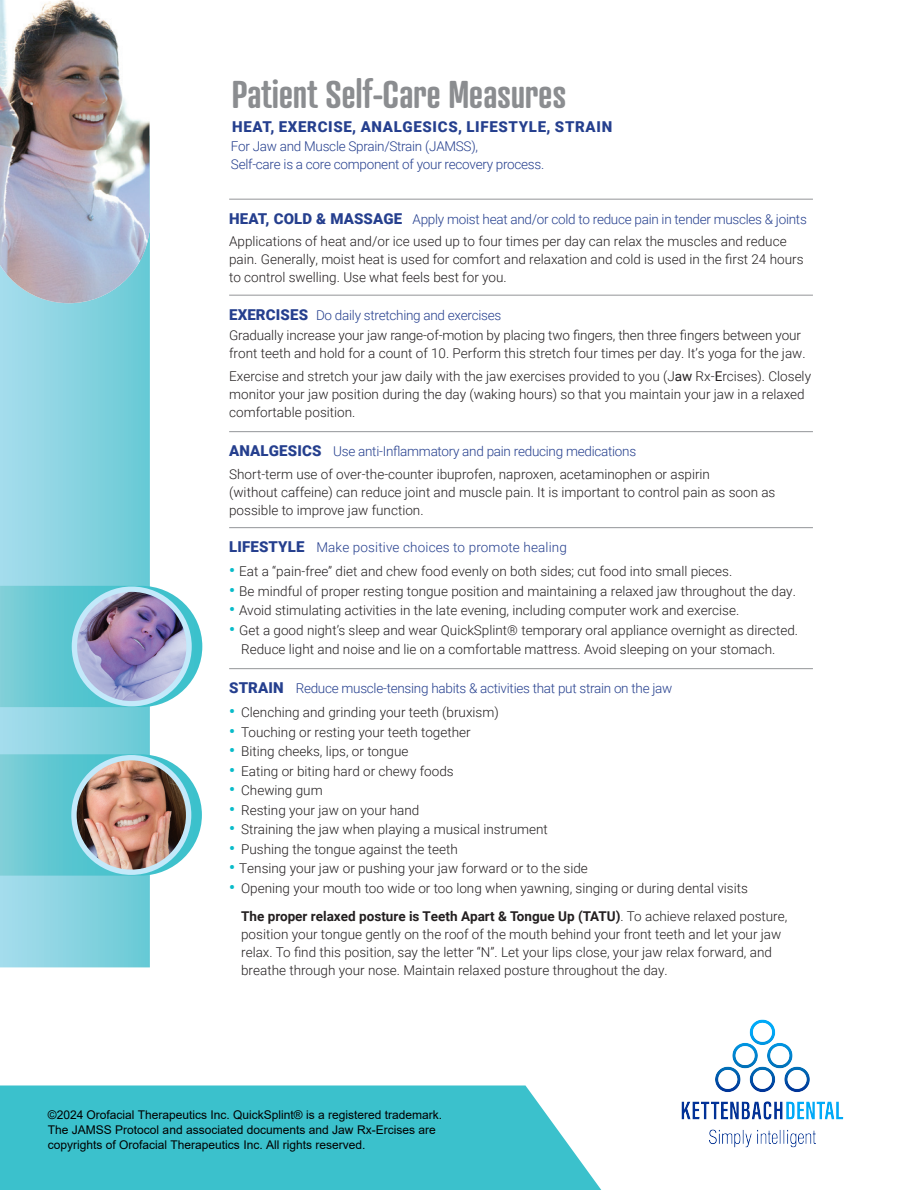
<style>
.page{position:relative;width:917px;height:1190px;background:#fff}
.page>*{position:absolute;margin:0;border:0;box-sizing:border-box;transform-origin:0 0}
.t1{font:600 37.5px "Atrament";letter-spacing:-.01em;color:#8b8d90}
.t2{font:900 15px "Roboto";letter-spacing:.045em;color:#253f8e}
.t3{font:300 13.5px/18px "Roboto";color:#231f20}
.t4{font:300 13.5px/18px "Roboto";letter-spacing:-.02em;color:#253f8e}
.t5{font:300 13.5px "Roboto";letter-spacing:.01em;color:#253f8e}
.t6{font:12px/15px "Arial";color:#000}
.s1{font-weight:900;font-size:15px;color:#253f8e}
.s2{color:#253f8e}
.s3{font-weight:400}
.s4{font-weight:900;font-size:15px}
.s5{font-weight:700;font-size:16.5px;color:#08bbc9}
.s6{font-weight:700}
.s7{font-style:inherit}
</style>
<div class="page">
<svg style="left:0;top:303px;width:150px;height:664px;background:#89d3e1"></svg>
<hr style="left:229px;top:199px;width:583px;height:1px;background:#939598">
<hr style="left:229px;top:295px;width:583px;height:1px;background:#939598">
<hr style="left:229px;top:431px;width:583px;height:1px;background:#939598">
<hr style="left:229px;top:527px;width:583px;height:1px;background:#939598">
<hr style="left:229px;top:668px;width:583px;height:1px;background:#939598">
<svg style="left:0;top:754px;width:202px;height:122px;background:#75ced7"></svg>
<div style="left:71px;top:755px;width:120px;height:120px;background:#c3e9fa;border-radius:50%"></div>
<img style="left:77px;top:760px;width:109px;height:110px;border-radius:55px">
<svg style="left:0;top:586px;width:202px;height:121px;background:#75ced7"></svg>
<div style="left:72px;top:587px;width:120px;height:119px;background:#c3e9fa;border-radius:50%"></div>
<img style="left:77px;top:592px;width:109px;height:109px;border-radius:55px">
<img style="left:0;top:0;width:150px;height:303px">
<svg style="left:0;top:1085px;width:602px;height:105px;background:#48c5cf"></svg>
<img style="left:681px;top:1019px;width:163px;height:129px">
<h1 class="t1" style="left:232px;top:71px;width:336px">Patient Self-Care Measures</h1>
<p class="t2" style="left:232px;top:116px;width:381px">HEAT, EXERCISE, ANALGESICS, LIFESTYLE, STRAIN</p>
<p class="t4" style="left:231px;top:137px;width:315px">For Jaw and Muscle Sprain/Strain (JAMSS),<br>Self-care is a core component of your recovery process.</p>
<p class="t3" style="left:229px;top:207px;width:579px;line-height:22.5px"><span class="s1">HEAT, COLD &amp; MASSAGE</span> <span class="s2">Apply moist heat and/or cold to reduce pain in tender muscles &amp; joints<br></span>Applications of heat and/or ice used up to four times per day can relax the muscles and reduce</p>
<p class="t3" style="left:229px;top:250px;width:575px">pain. Generally, moist heat is used for comfort and relaxation and cold is used in the first 24 hours to control swelling. Use what feels best for you.</p>
<p class="t3" style="left:229px;top:304px;width:573px;line-height:20.7px"><span class="s1">EXERCISES</span> <span class="s2">Do daily stretching and exercises<br></span>Gradually increase your jaw range-of-motion by placing two fingers, then three fingers between your</p>
<p class="t3" style="left:229px;top:342px;width:583px;line-height:22.5px">front teeth and hold for a count of 10. Perform this stretch four times per day. It’s yoga for the jaw.<br>Exercise and stretch your jaw daily with the jaw exercises provided to you (J<span class="s3">aw</span> Rx-<span class="s3">E</span>rcises). Closely</p>
<p class="t3" style="left:229px;top:384px;width:576px">monitor your jaw position during the day (waking hours) so that you maintain your jaw in a relaxed comfortable position.</p>
<p class="t3" style="left:229px;top:439px;width:482px;line-height:22.5px"><span class="s1">ANALGESICS</span> <span class="s2">Use anti-Inflammatory and pain reducing medications<br></span>Short-term use of over-the-counter ibuprofen, naproxen, acetaminophen or aspirin</p>
<p class="t3" style="left:229px;top:482px;width:547px">(without caffeine) can reduce joint and muscle pain. It is important to control pain as soon as possible to improve jaw function.</p>
<p class="t5" style="left:229px;top:538px;width:339px"><span class="s4">LIFESTYLE</span> Make positive choices to promote healing</p>
<p class="t3" style="left:229px;top:562px;width:504px"><span class="s5">•</span> Eat a “pain-free” diet and chew food evenly on both sides; cut food into small pieces.</p>
<p class="t3" style="left:229px;top:581px;width:568px"><span class="s5">•</span> Be mindful of proper resting tongue position and maintaining a relaxed jaw throughout the day.</p>
<p class="t3" style="left:229px;top:601px;width:511px"><span class="s5">•</span> Avoid stimulating activities in the late evening, including computer work and exercise.</p>
<p class="t3" style="left:241px;top:619px;width:558px;line-height:19.5px;text-indent:-12px"><span class="s5">•</span> Get a good night’s sleep and wear QuickSplint® temporary oral appliance overnight as directed.<br>Reduce light and noise and lie on a comfortable mattress. Avoid sleeping on your stomach.</p>
<p class="t4" style="left:229px;top:679px;width:444px"><span class="s4">STRAIN</span> Reduce muscle-tensing habits &amp; activities that put strain on the jaw</p>
<p class="t3" style="left:229px;top:703px;width:271px"><span class="s5">•</span> Clenching and grinding your teeth (bruxism)</p>
<p class="t3" style="left:229px;top:722px;width:243px"><span class="s5">•</span> Touching or resting your teeth together</p>
<p class="t3" style="left:229px;top:742px;width:181px"><span class="s5">•</span> Biting cheeks, lips, or tongue</p>
<p class="t3" style="left:229px;top:761px;width:226px"><span class="s5">•</span> Eating or biting hard or chewy foods</p>
<p class="t3" style="left:229px;top:781px;width:95px"><span class="s5">•</span> Chewing gum</p>
<p class="t3" style="left:229px;top:800px;width:191px"><span class="s5">•</span> Resting your jaw on your hand</p>
<p class="t3" style="left:229px;top:820px;width:320px"><span class="s5">•</span> Straining the jaw when playing a musical instrument</p>
<p class="t3" style="left:229px;top:839px;width:230px"><span class="s5">•</span> Pushing the tongue against the teeth</p>
<p class="t3" style="left:229px;top:859px;width:360px"><span class="s5">•</span> Tensing your jaw or pushing your jaw forward or to the side</p>
<p class="t3" style="left:241px;top:873px;width:547px;line-height:28.5px;text-indent:-12px"><span class="s5">•</span> Opening your mouth too wide or too long when yawning, singing or during dental visits<br><span class="s6">The proper relaxed posture is Teeth Apart &amp; Tongue Up (TATU)</span>. To achieve relaxed posture,</p>
<p class="t3" style="left:241px;top:925px;width:541px">position your tongue gently on the roof of the mouth behind your front teeth and let your jaw relax. To find this position, say the letter “N”. Let your lips close, your jaw relax forward, and breathe through your nose. Maintain relaxed posture throughout the day.</p>
<p class="t6" style="left:48px;top:1107px;width:396px">©202<span class="s7">4</span> Orofacial Therapeutics <span class="s7">Inc.</span> QuickSplint® is a registered trademark.<br>The JAMSS Protocol and associated documents and Jaw Rx-Ercises are copyrights of Orofacial Therapeutics <span class="s7">Inc.</span> All rights reserved.</p>
</div>
